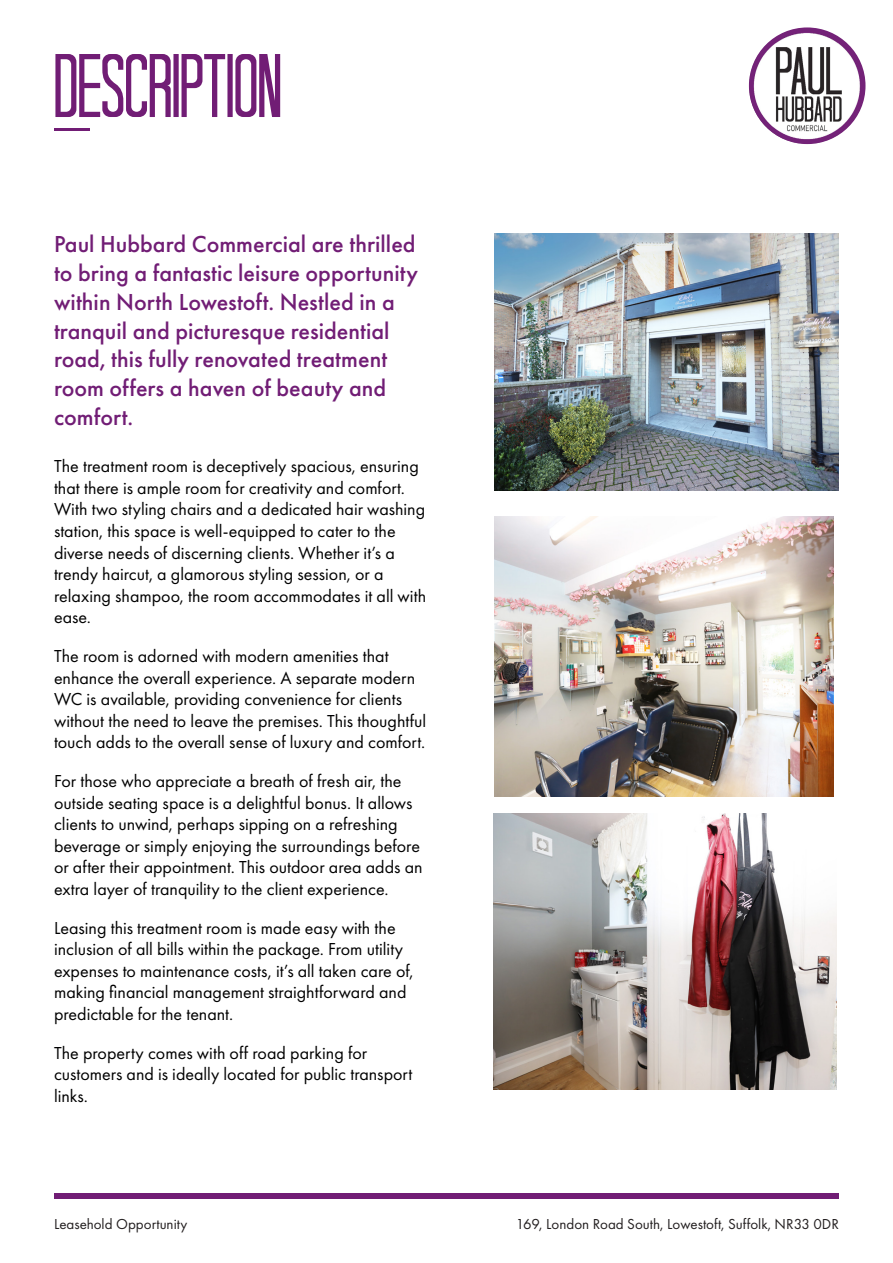
<style>
.page{position:relative;width:893px;height:1263px;background:#fff}
.page>*{position:absolute;margin:0;border:0;box-sizing:border-box;transform-origin:0 0}
.t1{font:condensed 90px "Tall Dark And Handsome";color:#711d75}
.t2{font:500 24px/28.8px "Futura PT";color:#711d75}
.t3{font:18px/21.6px "Futura PT";color:#000001}
.t4{font:15px "Futura PT";color:#231f20}
</style>
<div class="page">
<div style="left:54px;top:1193px;width:785px;height:6px;background:#711d75"></div>
<img style="left:495px;top:234px;width:344px;height:256px">
<img style="left:748px;top:31px;width:118px;height:114px">
<div style="left:749px;top:27px;width:116px;height:117px;border:4px solid #711d75;border-radius:50%"></div>
<hr style="left:54px;top:128px;width:36px;height:3px;background:#711d75">
<img style="left:494px;top:517px;width:339px;height:280px">
<img style="left:493px;top:814px;width:344px;height:275px">
<p class="t1" style="left:54px;top:33px;width:229px">DESCRIPTION</p>
<p class="t2" style="left:54px;top:230px;width:365px">Paul Hubbard Commercial are thrilled to bring a fantastic leisure opportunity within North Lowestoft. Nestled in a tranquil and picturesque residential road, this fully renovated treatment room offers a haven of beauty and comfort.</p>
<p class="t3" style="left:54px;top:455px;width:374px">The treatment room is deceptively spacious, ensuring that there is ample room for creativity and comfort.<br>With two styling chairs and a dedicated hair washing station, this space is well-equipped to cater to the diverse needs of discerning clients. Whether it’s a trendy haircut, a glamorous styling session, or a relaxing shampoo, the room accommodates it all with ease.</p>
<p class="t3" style="left:54px;top:645px;width:374px">The room is adorned with modern amenities that enhance the overall experience. A separate modern WC is available, providing convenience for clients without the need to leave the premises. This thoughtful touch adds to the overall sense of luxury and comfort.</p>
<p class="t3" style="left:54px;top:770px;width:370px">For those who appreciate a breath of fresh air, the outside seating space is a delightful bonus. It allows clients to unwind, perhaps sipping on a refreshing beverage or simply enjoying the surroundings before or after their appointment. This outdoor area adds an extra layer of tranquility to the client experience.</p>
<p class="t3" style="left:54px;top:917px;width:361px">Leasing this treatment room is made easy with the inclusion of all bills within the package. From utility expenses to maintenance costs, it’s all taken care of, making financial management straightforward and predictable for the tenant.</p>
<p class="t3" style="left:54px;top:1042px;width:360px">The property comes with off road parking for customers and is ideally located for public transport links.</p>
<p class="t4" style="left:54px;top:1215px;width:135px">Leasehold Opportunity</p>
<p class="t4" style="left:516px;top:1215px;width:324px">169, London Road South, Lowestoft, Suffolk, NR33 0DR</p>
</div>
